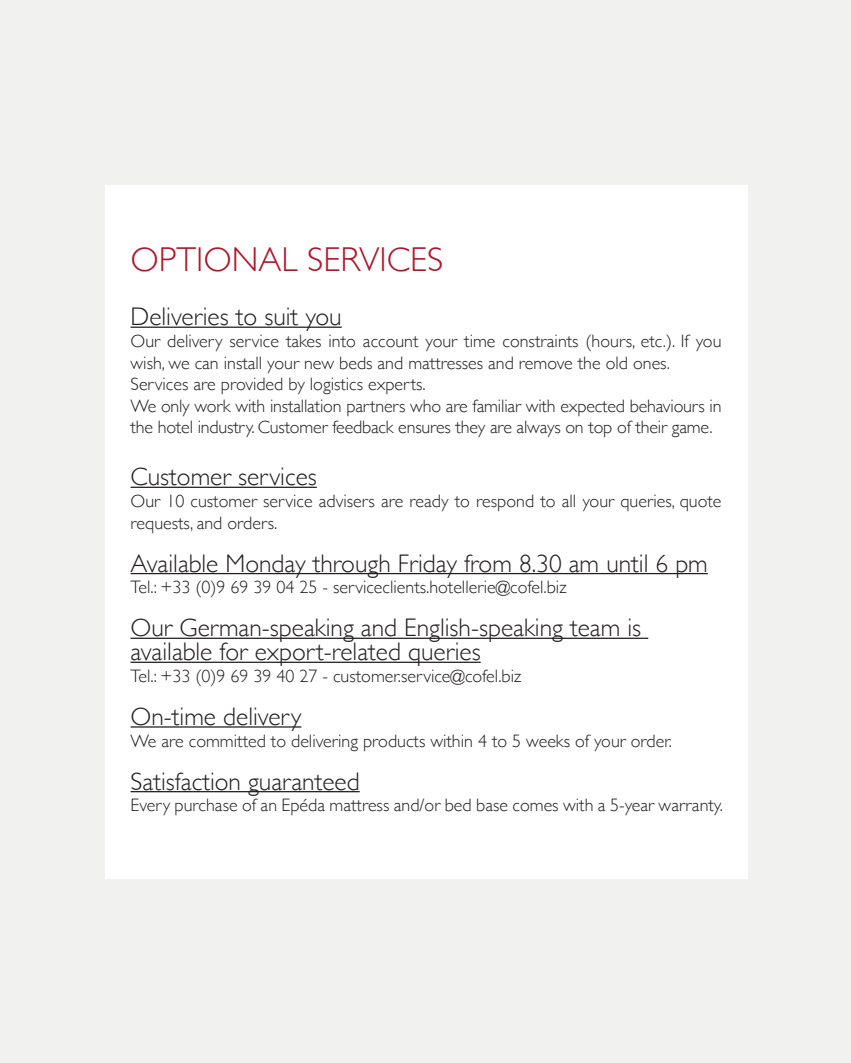
<style>
.page{position:relative;width:851px;height:1063px;background:#fff}
.page>*{position:absolute;margin:0;border:0;box-sizing:border-box;transform-origin:0 0}
.t1{font:300 34.5px "Gill Sans";color:#ae172b}
.t2{font:300 25.35px/24px "Gill Sans";color:#231f20}
.t3{font:300 18px/21.6px "Gill Sans";color:#231f20}
</style>
<div class="page">
<div style="left:0;top:0;width:850px;height:1063px;background:#f1f2ef"></div>
<div style="left:105px;top:185px;width:642px;height:693px;background:#fff"></div>
<hr style="left:130px;top:327px;width:211px;height:1px;background:#231f20">
<hr style="left:130px;top:487px;width:187px;height:1px;background:#231f20">
<hr style="left:130px;top:573px;width:577px;height:1px;background:#231f20">
<hr style="left:130px;top:638px;width:518px;height:1px;background:#231f20">
<hr style="left:130px;top:662px;width:350px;height:1px;background:#231f20">
<hr style="left:130px;top:726px;width:171px;height:2px;background:#231f20">
<hr style="left:130px;top:791px;width:229px;height:1px;background:#231f20">
<p class="t1" style="left:130px;top:232px;width:314px">OPTIONAL SERVICES</p>
<p class="t2" style="left:130px;top:304px;width:213px">Deliveries to suit you</p>
<p class="t3" style="left:130px;top:329px;width:592px">Our delivery service takes into account your time constraints (hours, etc.). If you wish, we can install your new beds and mattresses and remove the old ones.</p>
<p class="t3" style="left:130px;top:373px;width:296px">Services are provided by logistics experts.</p>
<p class="t3" style="left:130px;top:394px;width:592px">We only work with installation partners who are familiar with expected behaviours in the hotel industry. Customer feedback ensures they are always on top of their game.</p>
<p class="t2" style="left:130px;top:464px;width:188px">Customer services</p>
<p class="t3" style="left:130px;top:489px;width:592px">Our 10 customer service advisers are ready to respond to all your queries, quote requests, and orders.</p>
<p class="t2" style="left:130px;top:550px;width:578px">Available Monday through Friday from 8.30 am until 6 pm</p>
<p class="t3" style="left:130px;top:576px;width:437px">Tel.: +33 (0)9 69 39 04 25 - serviceclients.hotellerie@cofel.biz</p>
<p class="t2" style="left:130px;top:615px;width:512px">Our German-speaking and English-speaking team is available for export-related queries</p>
<p class="t3" style="left:130px;top:664px;width:392px">Tel.: +33 (0)9 69 39 40 27 - customer.service@cofel.biz</p>
<p class="t2" style="left:130px;top:704px;width:172px">On-time delivery</p>
<p class="t3" style="left:130px;top:729px;width:543px">We are committed to delivering products within 4 to 5 weeks of your order.</p>
<p class="t2" style="left:130px;top:768px;width:231px">Satisfaction guaranteed</p>
<p class="t3" style="left:130px;top:794px;width:594px">Every purchase of an Epéda mattress and/or bed base comes with a 5-year warranty.</p>
</div>
